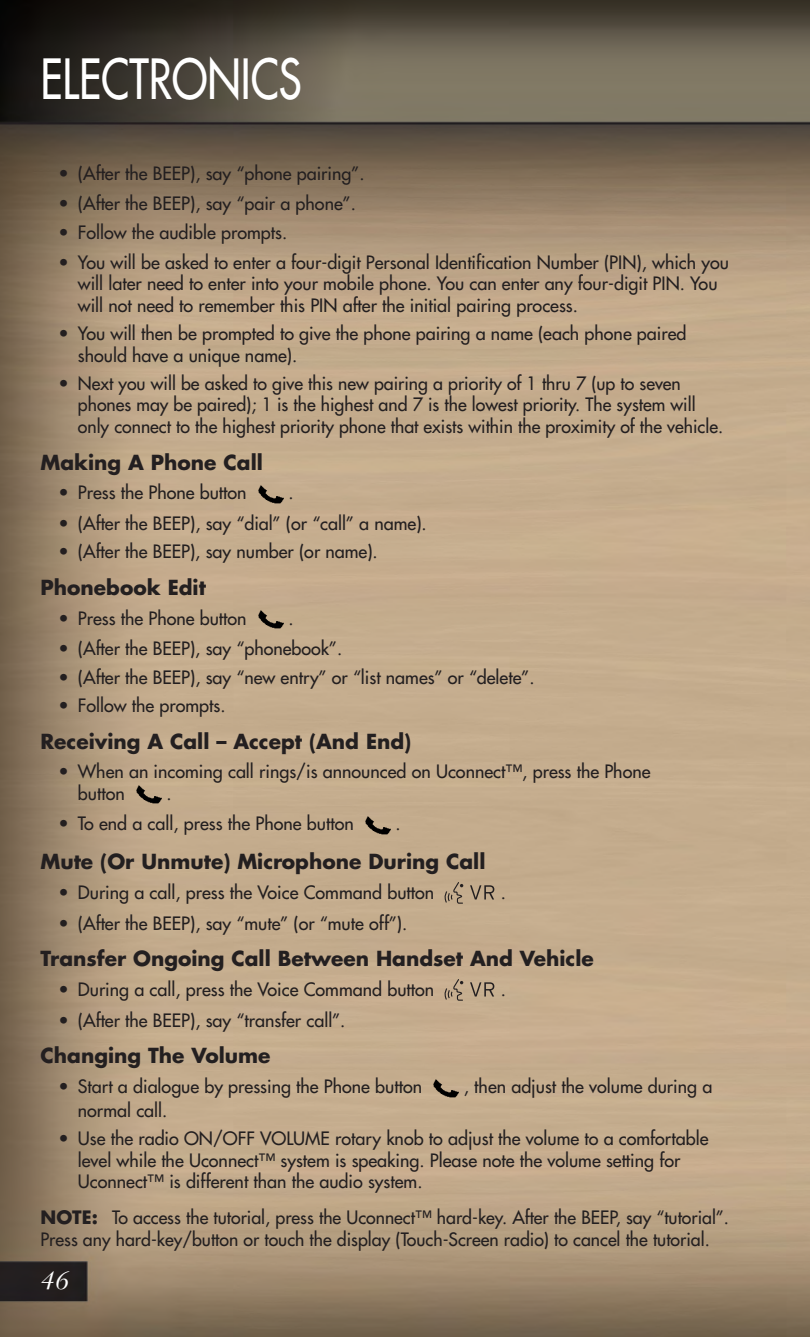
<style>
.page{position:relative;width:810px;height:1337px;background:#fff}
.page>*{position:absolute;margin:0;border:0;box-sizing:border-box;transform-origin:0 0}
.t1{font:500 53.77px "Futura Std";color:#fff;scale:.79 1}
.t2{font:25.88px "Baskerville Cyr LT Std Incline";color:#fff}
.t3{font:700 20.25px "Futura Std";color:#231f20}
.t4{font:500 18px/21.6px "Futura Std";color:#231f20}
.s1{font-weight:700}
</style>
<div class="page">
<img style="left:0;top:0;width:810px;height:1336px">
<img style="left:257px;top:481px;width:27px;height:27px">
<img style="left:257px;top:607px;width:27px;height:27px">
<img style="left:135px;top:782px;width:27px;height:27px">
<img style="left:364px;top:812px;width:27px;height:27px">
<svg style="left:443px;top:882px;width:21px;height:22px"></svg>
<svg style="left:470px;top:885px;width:24px;height:14px"></svg>
<svg style="left:443px;top:978px;width:21px;height:23px"></svg>
<svg style="left:470px;top:982px;width:24px;height:14px"></svg>
<img style="left:432px;top:1075px;width:27px;height:27px">
<h1 class="t1" style="left:40px;top:52px;width:332px">ELECTRONICS</h1>
<p class="t4" style="left:59px;top:164px;width:308px">• (After the BEEP), say “phone pairing”.</p>
<p class="t4" style="left:59px;top:193px;width:299px">• (After the BEEP), say “pair a phone”.</p>
<p class="t4" style="left:59px;top:223px;width:230px">• Follow the audible prompts.</p>
<p class="t4" style="left:78px;top:252px;width:653px;text-indent:-19px">• You will be asked to enter a four-digit Personal Identification Number (PIN), which you will later need to enter into your mobile phone. You can enter any four-digit PIN. You will not need to remember this PIN after the initial pairing process.</p>
<p class="t4" style="left:78px;top:324px;width:610px;text-indent:-19px">• You will then be prompted to give the phone pairing a name (each phone paired should have a unique name).</p>
<p class="t4" style="left:78px;top:374px;width:647px;text-indent:-19px">• Next you will be asked to give this new pairing a priority of 1 thru 7 (up to seven phones may be paired); 1 is the highest and 7 is the lowest priority. The system will only connect to the highest priority phone that exists within the proximity of the vehicle.</p>
<p class="t3" style="left:41px;top:453px;width:224px">Making A Phone Call</p>
<p class="t4" style="left:59px;top:483px;width:190px">• Press the Phone button</p>
<p class="t4" style="left:289px;top:483px;width:7px">.</p>
<p class="t4" style="left:58px;top:514px;width:370px">• (After the BEEP), say “dial” (or “call” a name).</p>
<p class="t4" style="left:58px;top:542px;width:321px">• (After the BEEP), say number (or name).</p>
<p class="t3" style="left:41px;top:578px;width:167px">Phonebook Edit</p>
<p class="t4" style="left:59px;top:608px;width:190px">• Press the Phone button</p>
<p class="t4" style="left:289px;top:608px;width:7px">.</p>
<p class="t4" style="left:58px;top:639px;width:285px">• (After the BEEP), say “phonebook”.</p>
<p class="t4" style="left:58px;top:667px;width:478px">• (After the BEEP), say “new entry” or “list names” or “delete”.</p>
<p class="t4" style="left:58px;top:695px;width:169px">• Follow the prompts.</p>
<p class="t3" style="left:41px;top:732px;width:372px">Receiving A Call – Accept (And End)</p>
<p class="t4" style="left:78px;top:762px;width:574px;text-indent:-19px">• When an incoming call rings/is announced on Uconnect™, press the Phone button</p>
<p class="t4" style="left:167px;top:783px;width:7px">.</p>
<p class="t4" style="left:58px;top:814px;width:297px">• To end a call, press the Phone button</p>
<p class="t4" style="left:396px;top:814px;width:7px">.</p>
<p class="t3" style="left:41px;top:852px;width:446px">Mute (Or Unmute) Microphone During Call</p>
<p class="t4" style="left:59px;top:883px;width:377px">• During a call, press the Voice Command button</p>
<p class="t4" style="left:501px;top:883px;width:7px">.</p>
<p class="t4" style="left:59px;top:913px;width:350px">• (After the BEEP), say “mute” (or “mute off”).</p>
<p class="t3" style="left:41px;top:949px;width:555px">Transfer Ongoing Call Between Handset And Vehicle</p>
<p class="t4" style="left:59px;top:980px;width:377px">• During a call, press the Voice Command button</p>
<p class="t4" style="left:501px;top:980px;width:7px">.</p>
<p class="t4" style="left:59px;top:1010px;width:288px">• (After the BEEP), say “transfer call”.</p>
<p class="t3" style="left:41px;top:1046px;width:231px">Changing The Volume</p>
<p class="t4" style="left:59px;top:1077px;width:365px">• Start a dialogue by pressing the Phone button</p>
<p class="t4" style="left:464px;top:1077px;width:250px">, then adjust the volume during a</p>
<p class="t4" style="left:78px;top:1100px;width:91px">normal call.</p>
<p class="t4" style="left:78px;top:1129px;width:632px;text-indent:-19px">• Use the radio ON/OFF VOLUME rotary knob to adjust the volume to a comfortable level while the Uconnect™ system is speaking. Please note the volume setting for<br>Uconnect™ is different than the audio system.</p>
<p class="t4" style="left:41px;top:1206px;width:690px;line-height:22.5px"><span class="s1">NOTE:</span> To access the tutorial, press the Uconnect™ hard-key. After the BEEP, say “tutorial”.<br>Press any hard-key/button or touch the display (Touch-Screen radio) to cancel the tutorial.</p>
<h2 class="t2" style="left:40px;top:1270px;width:30px">46</h2>
</div>
